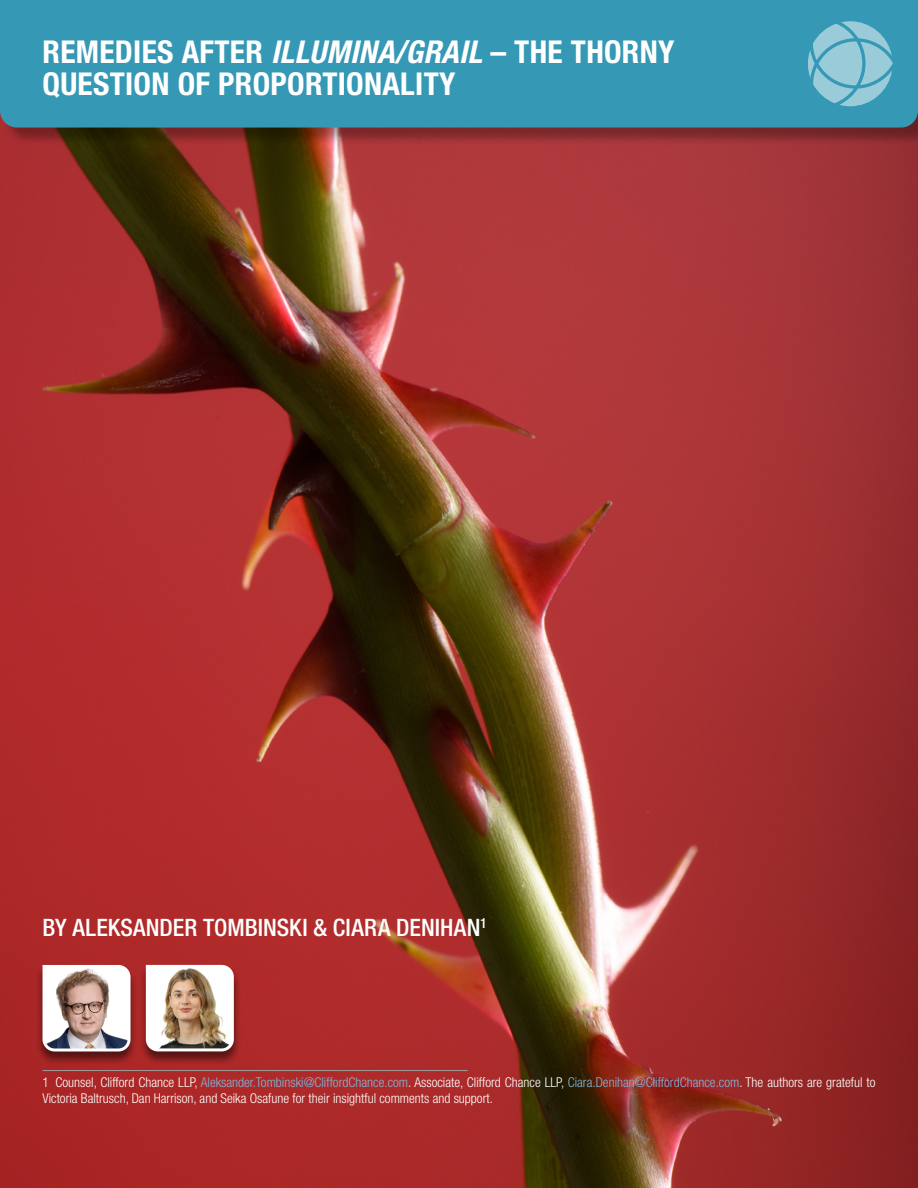
<style>
.page{position:relative;width:918px;height:1188px;background:#fff}
.page>*{position:absolute;margin:0;border:0;box-sizing:border-box;transform-origin:0 0}
.t1{font:700 condensed 31.5px/31.5px "Helvetica Neue LT Std";letter-spacing:.01em;color:#fff}
.t2{font:500 condensed 24px "Helvetica Neue LT Std";color:#fff}
.t3{font:300 condensed 13.5px/16.2px "Helvetica Neue LT Std";color:#fff}
.s1{font-style:italic}
.s2{color:#80b7db}
</style>
<div class="page">
<img style="left:0;top:128px;width:918px;height:1060px">
<div style="left:36px;top:964px;width:102px;height:101px;background:#000;opacity:.5"></div>
<svg style="left:41px;top:963px;width:91px;height:90px"></svg>
<hr style="left:43px;top:1070px;width:425px;height:1px;background:#9d9d9c">
<div style="left:139px;top:964px;width:102px;height:101px;background:#000;opacity:.5"></div>
<img style="left:144px;top:963px;width:91px;height:90px">
<div style="left:2px;top:0;width:916px;height:146px;background:#000;opacity:.3"></div>
<div style="left:0;top:0;width:918px;height:128px;background:#3598b5"></div>
<svg style="left:808px;top:21px;width:85px;height:85px;background:#75b8cc"></svg>
<h1 class="t1" style="left:43px;top:36px;width:634px">REMEDIES AFTER <span class="s1">ILLUMINA/GRAIL</span> – THE THORNY<br>QUESTION OF PROPORTIONALITY</h1>
<h2 class="t2" style="left:43px;top:913px;width:446px">BY ALEKSANDER TOMBINSKI &amp; CIARA DENIHAN<sup>1</sup></h2>
<p class="t3" style="left:43px;top:1074px;width:834px">1 Counsel, Clifford Chance LLP, <span class="s2">Aleksander.Tombinski@CliffordChance.com</span>. Associate, Clifford Chance LLP, <span class="s2">Ciara.Denihan@CliffordChance.com</span>. The authors are grateful to<br>Victoria Baltrusch, Dan Harrison, and Seika Osafune for their insightful comments and support.</p>
</div>
